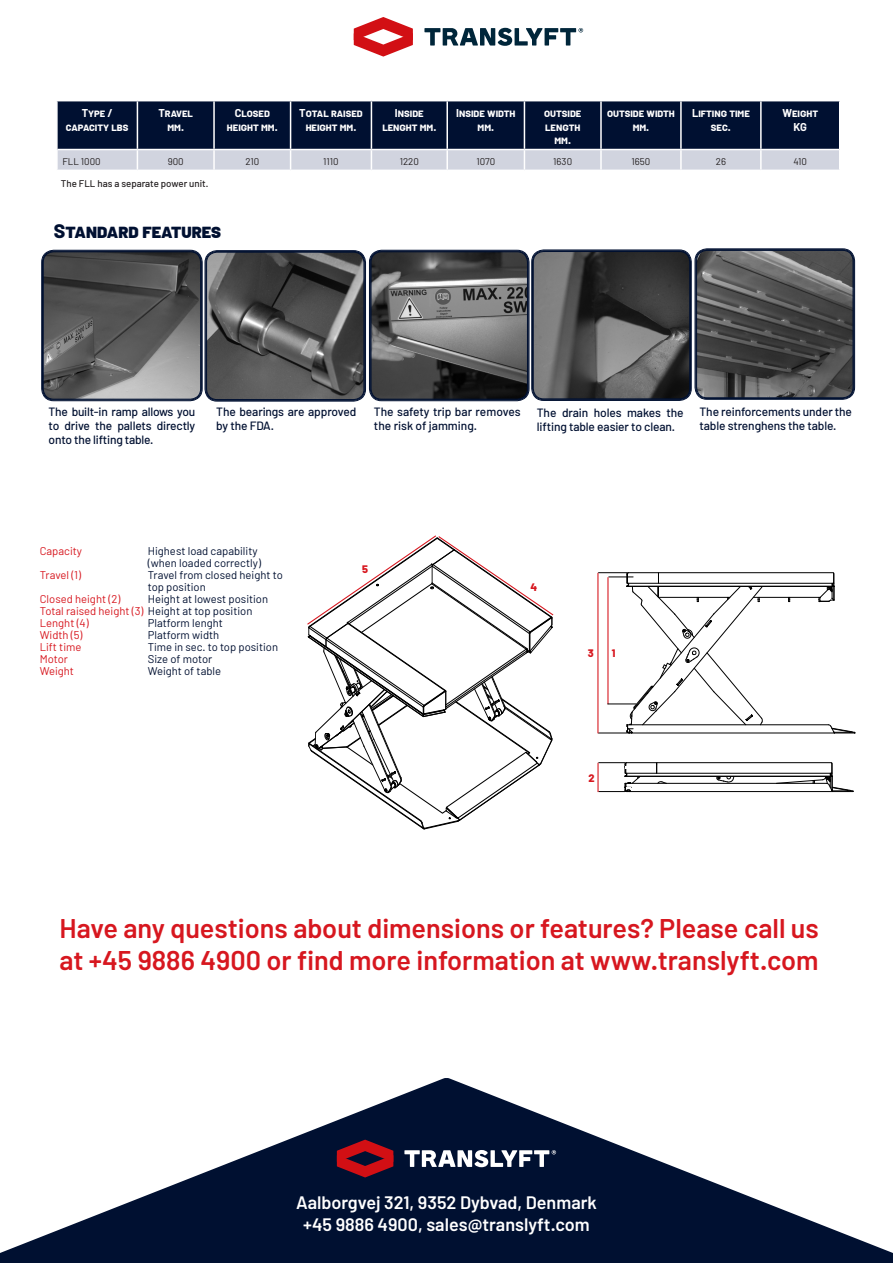
<style>
.page{position:relative;width:893px;height:1263px;background:#fff}
.page>*{position:absolute;margin:0;border:0;box-sizing:border-box;transform-origin:0 0}
.t1{font:600 27px/32.4px "Barlow";color:#d7171f}
.t2{font:800 19.5px "Barlow";color:#001031}
.t3{font:600 18px/21.6px "Barlow";color:#fff;text-align:center}
.t4{font:500 12px/14.4px "Barlow";letter-spacing:-.01em;color:#001031}
.t5{font:11.25px/12px "Barlow";color:#001031}
.t6{font:11.25px "Barlow";color:#d7171f}
.t7{font:700 11.1px/13.4px "Barlow";color:#fff;text-align:center}
.t8{font:800 10.95px "Barlow";color:#d7171f}
.t9{font:9.75px "Barlow";color:#231f20}
.t10{font:500 9.75px "Barlow";color:#231f20}
.s1{color:#d7171f}
</style>
<div class="page">
<svg style="left:57px;top:101px;width:783px;height:69px;background:#434f69"></svg>
<hr style="left:58px;top:149px;width:79px;height:1px;background:#fff">
<hr style="left:137px;top:149px;width:77px;height:1px;background:#fff">
<hr style="left:214px;top:149px;width:77px;height:1px;background:#fff">
<hr style="left:291px;top:149px;width:80px;height:1px;background:#fff">
<hr style="left:371px;top:149px;width:76px;height:1px;background:#fff">
<hr style="left:447px;top:149px;width:77px;height:1px;background:#fff">
<hr style="left:524px;top:149px;width:77px;height:1px;background:#fff">
<hr style="left:601px;top:149px;width:80px;height:1px;background:#fff">
<hr style="left:681px;top:149px;width:80px;height:1px;background:#fff">
<hr style="left:761px;top:149px;width:78px;height:1px;background:#fff">
<svg style="left:42px;top:249px;width:812px;height:152px;background:#595a5b"></svg>
<div style="left:371px;top:252px;width:157px;height:147px;border:1px solid #001031;border-radius:10px"></div>
<svg style="left:424px;top:28px;width:159px;height:18px"></svg>
<svg style="left:354px;top:17px;width:59px;height:40px"></svg>
<svg style="left:0;top:1078px;width:893px;height:185px;fill:#001031"></svg>
<svg style="left:404px;top:1150px;width:152px;height:17px"></svg>
<svg style="left:337px;top:1140px;width:56px;height:37px;background:#7b0f1f"></svg>
<svg style="left:307px;top:535px;width:247px;height:295px"></svg>
<svg style="left:599px;top:762px;width:255px;height:30px"></svg>
<hr style="left:597px;top:573px;width:1px;height:160px;background:#d7171f">
<hr style="left:597px;top:763px;width:2px;height:29px;background:#d7171f">
<svg style="left:598px;top:572px;width:258px;height:162px"></svg>
<hr style="left:607px;top:728px;width:20px;height:2px;background:#fff">
<p class="t7" style="left:66px;top:107px;width:64px">Type / capacity lbs</p>
<p class="t7" style="left:158px;top:107px;width:36px">Travel mm.</p>
<p class="t7" style="left:227px;top:107px;width:52px">Closed height mm.</p>
<p class="t7" style="left:299px;top:107px;width:65px">Total raised height mm.</p>
<p class="t7" style="left:382px;top:107px;width:56px">Inside lenght mm.</p>
<p class="t7" style="left:456px;top:107px;width:61px">Inside width mm.</p>
<p class="t7" style="left:544px;top:107px;width:39px">outside length mm.</p>
<p class="t7" style="left:607px;top:107px;width:69px">outside width mm.</p>
<p class="t7" style="left:692px;top:107px;width:59px">Lifting time sec.</p>
<p class="t7" style="left:782px;top:107px;width:37px">Weight<br>KG</p>
<p class="t9" style="left:62px;top:155px;width:40px">FLL 1000</p>
<p class="t9" style="left:168px;top:155px;width:18px">900</p>
<p class="t9" style="left:245px;top:155px;width:15px">210</p>
<p class="t9" style="left:323px;top:155px;width:17px">1110</p>
<p class="t9" style="left:400px;top:155px;width:21px">1220</p>
<p class="t9" style="left:476px;top:155px;width:20px">1070</p>
<p class="t9" style="left:553px;top:155px;width:20px">1630</p>
<p class="t9" style="left:632px;top:155px;width:20px">1650</p>
<p class="t9" style="left:716px;top:155px;width:12px">26</p>
<p class="t9" style="left:794px;top:155px;width:15px">410</p>
<p class="t10" style="left:61px;top:177px;width:149px">The FLL has a separate power unit.</p>
<h2 class="t2" style="left:54px;top:218px;width:169px">STANDARD FEATURES</h2>
<p class="t4" style="left:49px;top:404px;width:148px;text-align:justify">The built-in ramp allows you to drive the pallets directly onto the lifting table.</p>
<p class="t4" style="left:216px;top:404px;width:141px">The bearings are approved by the FDA.</p>
<p class="t4" style="left:374px;top:404px;width:148px">The safety trip bar removes the risk of jamming.</p>
<p class="t4" style="left:537px;top:405px;width:148px">The drain holes makes the lifting table easier to clean.</p>
<p class="t4" style="left:699px;top:404px;width:154px">The reinforcements under the table strenghens the table.</p>
<p class="t6" style="left:40px;top:544px;width:44px">Capacity</p>
<p class="t5" style="left:148px;top:545px;width:115px">Highest load capability (when loaded correctly)</p>
<p class="t6" style="left:40px;top:568px;width:43px">Travel (1)</p>
<p class="t5" style="left:148px;top:569px;width:137px">Travel from closed height to top position</p>
<p class="t6" style="left:40px;top:592px;width:82px">Closed height (2)</p>
<p class="t5" style="left:40px;top:593px;width:230px;text-indent:108px">Height at lowest position<br><span class="s1">Total raised height (3)</span> Height at top position<br><span class="s1">Lenght (4)</span></p>
<p class="t5" style="left:148px;top:617px;width:77px">Platform lenght</p>
<p class="t6" style="left:40px;top:628px;width:44px">Width (5)</p>
<p class="t5" style="left:148px;top:629px;width:73px">Platform width</p>
<p class="t6" style="left:40px;top:640px;width:43px">Lift time</p>
<p class="t5" style="left:148px;top:641px;width:132px">Time in sec. to top position</p>
<p class="t6" style="left:40px;top:652px;width:30px">Motor</p>
<p class="t5" style="left:148px;top:653px;width:66px">Size of motor</p>
<p class="t6" style="left:40px;top:664px;width:36px">Weight</p>
<p class="t5" style="left:148px;top:665px;width:75px">Weight of table</p>
<p class="t8" style="left:362px;top:562px;width:7px">5</p>
<p class="t8" style="left:530px;top:580px;width:8px">4</p>
<p class="t8" style="left:588px;top:646px;width:7px">3</p>
<p class="t8" style="left:612px;top:646px;width:5px">1</p>
<p class="t8" style="left:589px;top:771px;width:8px">2</p>
<h1 class="t1" style="left:60px;top:911px;width:761px">Have any questions about dimensions or features? Please call us at +45 9886 4900 or find more information at www.translyft.com</h1>
<h3 class="t3" style="left:296px;top:1191px;width:302px">Aalborgvej 321, 9352 Dybvad, Denmark +45 9886 4900, sales@translyft.com</h3>
</div>
